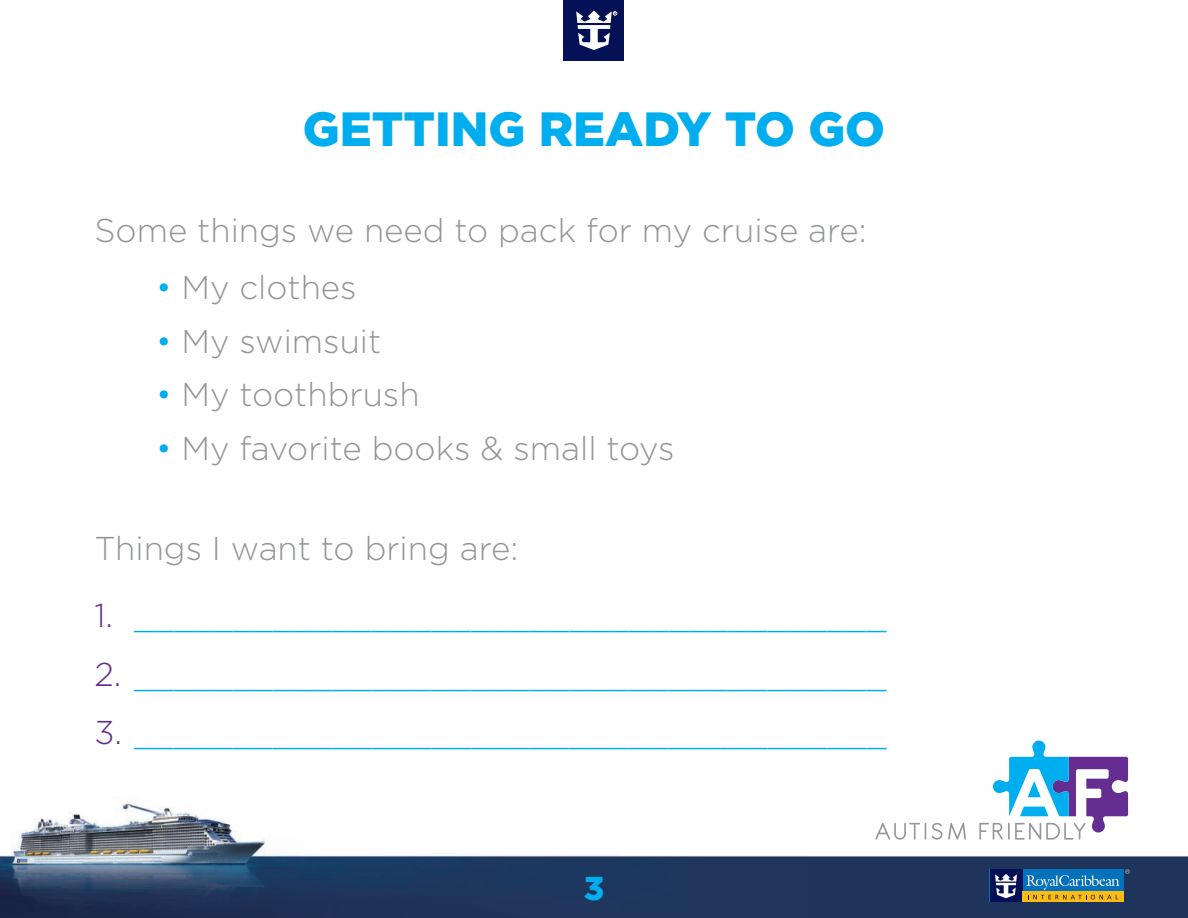
<style>
.page{position:relative;width:1188px;height:918px;background:#fff}
.page>*{position:absolute;margin:0;border:0;box-sizing:border-box;transform-origin:0 0}
.t1{font:900 48px "Gotham";color:#00aeef}
.t2{font:300 33px "Gotham";color:#00aeef}
.t3{font:300 33px "Gotham";color:#939598}
.t4{font:900 33px "Gotham";color:#00aeef}
.t5{font:700 2.85px "Gotham";color:#fff}
.s1{color:#00aeef}
.s2{color:#652d91}
</style>
<div class="page">
<img style="left:0;top:798px;width:1188px;height:120px">
<div style="left:564px;top:0;width:60px;height:60px;background:#041156"></div>
<svg style="left:576px;top:11px;width:41px;height:39px"></svg>
<svg style="left:875px;top:823px;width:51px;height:17px"></svg>
<svg style="left:932px;top:823px;width:10px;height:17px"></svg>
<svg style="left:948px;top:823px;width:18px;height:17px"></svg>
<svg style="left:979px;top:741px;width:149px;height:99px"></svg>
<div style="left:990px;top:869px;width:134px;height:33px;background:#0372bb"></div>
<div style="left:990px;top:869px;width:32px;height:33px;background:#041156"></div>
<div style="left:1022px;top:892px;width:102px;height:10px;background:#fdbc12"></div>
<svg style="left:995px;top:874px;width:22px;height:24px"></svg>
<svg style="left:1026px;top:875px;width:93px;height:24px"></svg>
<svg style="left:1125px;top:869px;width:5px;height:5px"></svg>
<p class="t5" style="left:614px;top:11px;width:4px">R</p>
<h1 class="t1" style="left:303px;top:96px;width:584px">GETTING READY TO GO</h1>
<p class="t3" style="left:94px;top:210px;width:774px">Some things we need to pack for my cruise are:</p>
<p class="t3" style="left:156px;top:266px;width:202px"><span class="s1">•</span> My clothes</p>
<p class="t3" style="left:156px;top:320px;width:227px"><span class="s1">•</span> My swimsuit</p>
<p class="t3" style="left:156px;top:374px;width:265px"><span class="s1">•</span> My toothbrush</p>
<p class="t3" style="left:156px;top:428px;width:520px"><span class="s1">•</span> My favorite books &amp; small toys</p>
<p class="t3" style="left:94px;top:527px;width:425px">Things I want to bring are:</p>
<p class="t2" style="left:94px;top:595px;width:793px"><span class="s2">1.</span> ______________________________________</p>
<p class="t2" style="left:94px;top:653px;width:793px"><span class="s2">2.</span> ______________________________________</p>
<p class="t2" style="left:94px;top:712px;width:793px"><span class="s2">3.</span> ______________________________________</p>
<p class="t4" style="left:584px;top:866px;width:22px">3</p>
</div>
